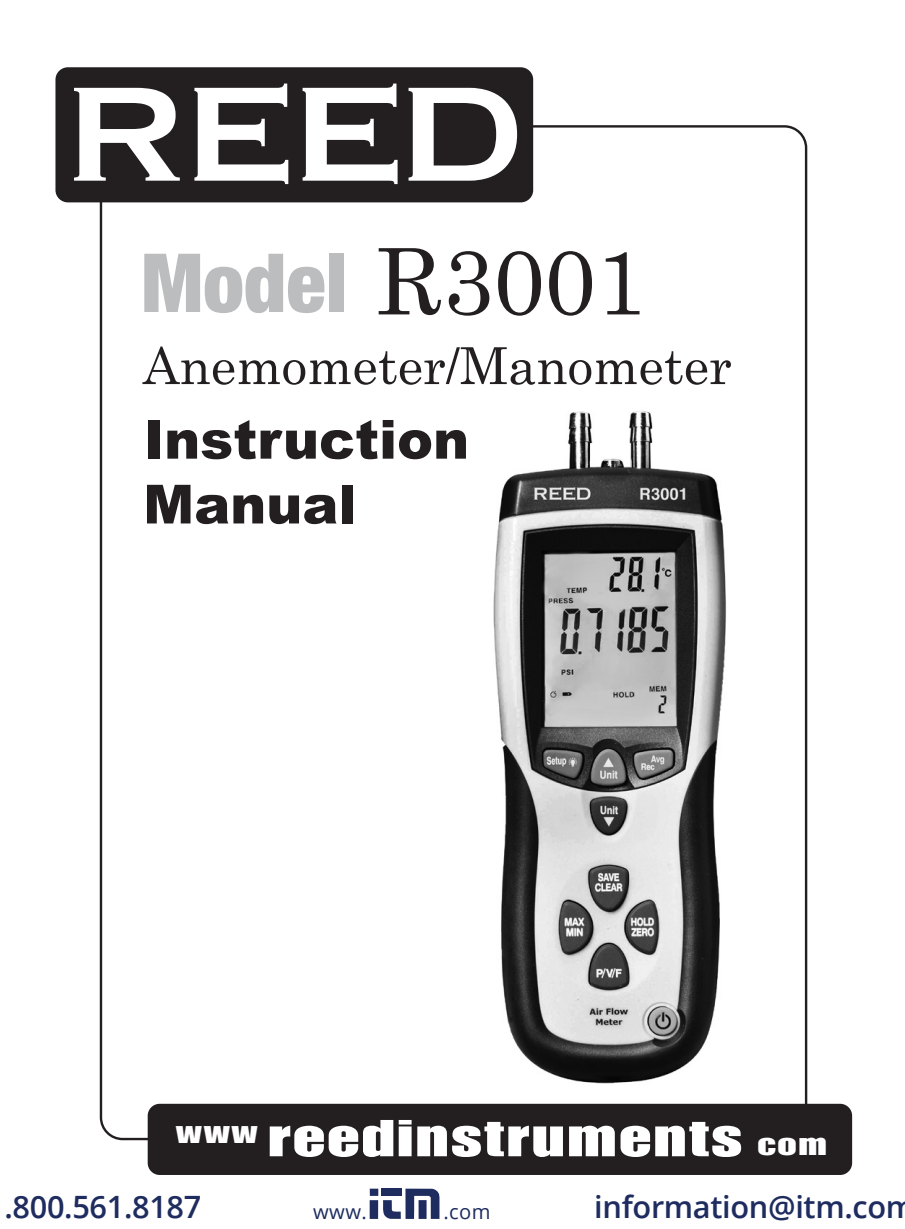
<style>
.page{position:relative;width:905px;height:1229px;background:#fff}
.page>*{position:absolute;margin:0;border:0;box-sizing:border-box;transform-origin:0 0}
.t1{font:900 condensed 81.6px "Helvetica Neue LT Std";color:#bcbdbe}
.t2{font:900 54px/64.8px "Arial";color:#231f20}
.t3{font:51px "Century";color:#231f20}
.t4{font:50.7px "Impact LT Std";letter-spacing:.03em;color:#fff;scale:1.42 1}
.t5{font:600 30.6px "Open Sans";letter-spacing:-.01em;color:#1e2c5f}
.t6{font:20.1px "Open Sans";letter-spacing:.02em;color:#1e2c5f}
.s1{font-family:"Century";font-weight:400;font-stretch:normal;font-size:91.8px;color:#231f20}
.s2{font-size:28.8px}
</style>
<div class="page">
<img style="left:493px;top:410px;width:234px;height:674px">
<div style="left:149px;top:1105px;width:701px;height:68px;background:#231f20;border-radius:11px"></div>
<div style="left:148px;top:1103px;width:704px;height:72px;border:2px solid #231f20;border-radius:11px"></div>
<div style="left:55px;top:67px;width:478px;height:135px;background:#231f20;border-radius:12px"></div>
<svg style="left:74px;top:88px;width:106px;height:93px"></svg>
<svg style="left:194px;top:84px;width:94px;height:100px"></svg>
<svg style="left:302px;top:84px;width:95px;height:100px"></svg>
<svg style="left:408px;top:88px;width:109px;height:93px"></svg>
<div style="left:370px;top:1188px;width:8px;height:7px;background:#1e2c5f"></div>
<div style="left:369px;top:1200px;width:9px;height:18px;background:#1e2c5f"></div>
<svg style="left:382px;top:1188px;width:57px;height:30px"></svg>
<h1 class="t1" style="left:141px;top:233px;width:507px">Model <span class="s1">R3001</span></h1>
<h3 class="t3" style="left:143px;top:323px;width:590px">Anemometer/Manometer</h3>
<h2 class="t2" style="left:143px;top:405px;width:327px">Instruction<br>Manual</h2>
<h3 class="t4" style="left:176px;top:1108px;width:460px"><sup>www</sup> reedinstruments <span class="s2">com</span></h3>
<p class="t5" style="left:4px;top:1186px;width:198px">.800.561.8187</p>
<p class="t6" style="left:313px;top:1198px;width:55px">www.</p>
<p class="t6" style="left:443px;top:1198px;width:49px">.com</p>
<p class="t5" style="left:594px;top:1186px;width:322px">information@itm.com</p>
</div>
